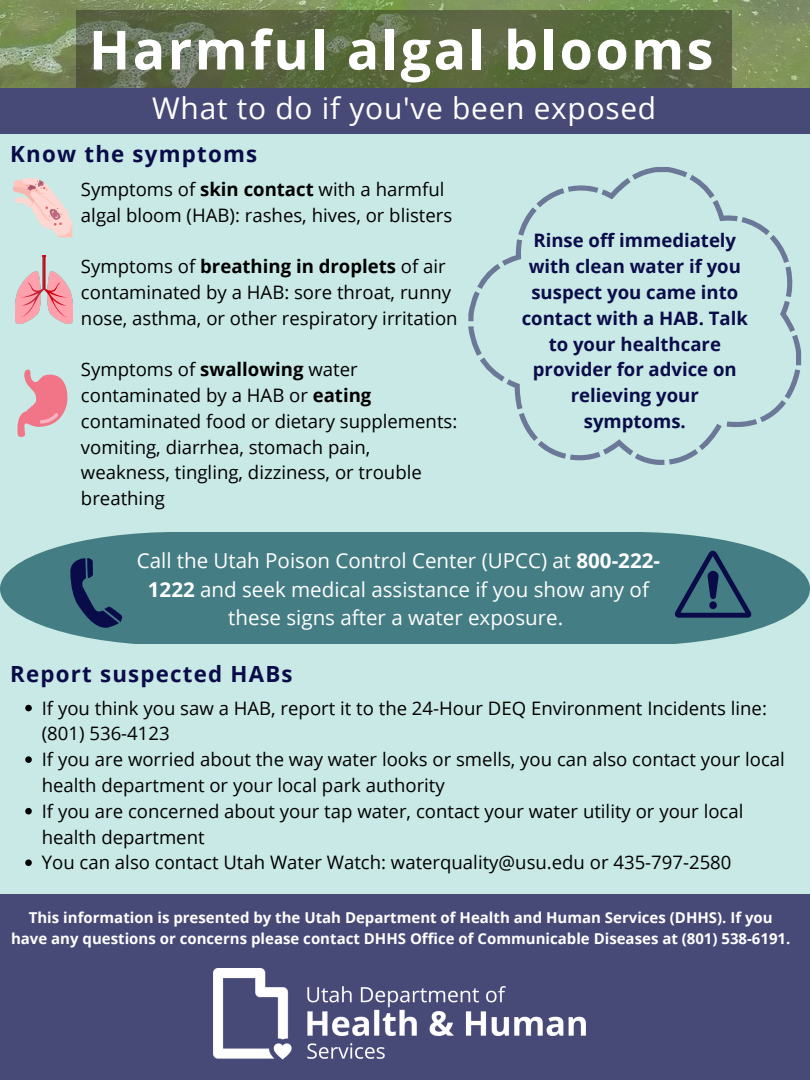
<style>
.page{position:relative;width:810px;height:1080px;background:#c8e9e5}
.page>*{position:absolute;margin:0;border:0;box-sizing:border-box;transform-origin:0 0}
.t1{font:700 53.88px "Open Sans";letter-spacing:.045em;color:#fff}
.t2{font:29.88px "Open Sans";letter-spacing:.025em;color:#fff}
.t3{font:700 22.25px "Open Sans";letter-spacing:.055em;color:#0a0c4a}
.t4{font:20.56px/28.6px "Open Sans";color:#fff;text-align:center}
.t5{font:18.56px/25.8px "Open Sans";color:#000}
.t6{font:700 18.56px/25.8px "Open Sans";color:#0a0c4a;text-align:center}
.t7{font:700 15px/20.6px "Open Sans";color:#fff;text-align:center}
.s1{font-weight:700}
</style>
<div class="page">
<img style="left:0;top:0;width:810px;height:88px">
<svg style="left:77px;top:11px;width:655px;height:77px;fill:#59673e"></svg>
<svg style="left:0;top:532px;width:810px;height:111px;fill:#447d84"></svg>
<svg style="left:25px;top:705px;width:7px;height:6px"></svg>
<svg style="left:25px;top:756px;width:7px;height:7px"></svg>
<svg style="left:25px;top:808px;width:7px;height:6px"></svg>
<svg style="left:25px;top:859px;width:7px;height:7px"></svg>
<div style="left:0;top:895px;width:810px;height:185px;background:#474977"></div>
<img style="left:213px;top:969px;width:372px;height:91px">
<svg style="left:13px;top:178px;width:59px;height:60px"></svg>
<img style="left:16px;top:256px;width:56px;height:68px">
<svg style="left:17px;top:369px;width:51px;height:68px"></svg>
<svg style="left:70px;top:558px;width:53px;height:71px"></svg>
<svg style="left:674px;top:551px;width:78px;height:67px"></svg>
<div style="left:0;top:88px;width:810px;height:45px;background:#474977"></div>
<svg style="left:468px;top:167px;width:333px;height:298px"></svg>
<h1 class="t1" style="left:89px;top:12px;width:626px">Harmful algal blooms</h1>
<h2 class="t2" style="left:152px;top:87px;width:506px">What to do if you've been exposed</h2>
<p class="t3" style="left:10px;top:139px;width:249px">Know the symptoms</p>
<p class="t5" style="left:81px;top:176px;width:373px">Symptoms of <span class="s1">skin contact</span> with a harmful algal bloom (HAB): rashes, hives, or blisters</p>
<p class="t5" style="left:81px;top:253px;width:378px">Symptoms of <span class="s1">breathing in droplets</span> of air contaminated by a HAB: sore throat, runny nose, asthma, or other respiratory irritation</p>
<p class="t5" style="left:81px;top:356px;width:378px">Symptoms of <span class="s1">swallowing</span> water contaminated by a HAB or <span class="s1">eating </span>contaminated food or dietary supplements: vomiting, diarrhea, stomach pain, weakness, tingling, dizziness, or trouble breathing</p>
<p class="t6" style="left:522px;top:227px;width:228px">Rinse off immediately with clean water if you suspect you came into contact with a HAB. Talk to your healthcare provider for advice on relieving your symptoms.</p>
<p class="t4" style="left:137px;top:546px;width:525px">Call the Utah Poison Control Center (UPCC) at <span class="s1">800-222-<br>1222</span> and seek medical assistance if you show any of these signs after a water exposure.</p>
<p class="t3" style="left:10px;top:659px;width:284px">Report suspected HABs</p>
<p class="t5" style="left:42px;top:695px;width:745px">If you think you saw a HAB, report it to the 24-Hour DEQ Environment Incidents line: (801) 536-4123<br>If you are worried about the way water looks or smells, you can also contact your local health department or your local park authority<br>If you are concerned about your tap water, contact your water utility or your local health department<br>You can also contact Utah Water Watch: waterquality@usu.edu or 435-797-2580</p>
<p class="t7" style="left:11px;top:907px;width:781px">This information is presented by the Utah Department of Health and Human Services (DHHS). If you have any questions or concerns please contact DHHS Office of Communicable Diseases at (801) 538-6191.</p>
</div>
